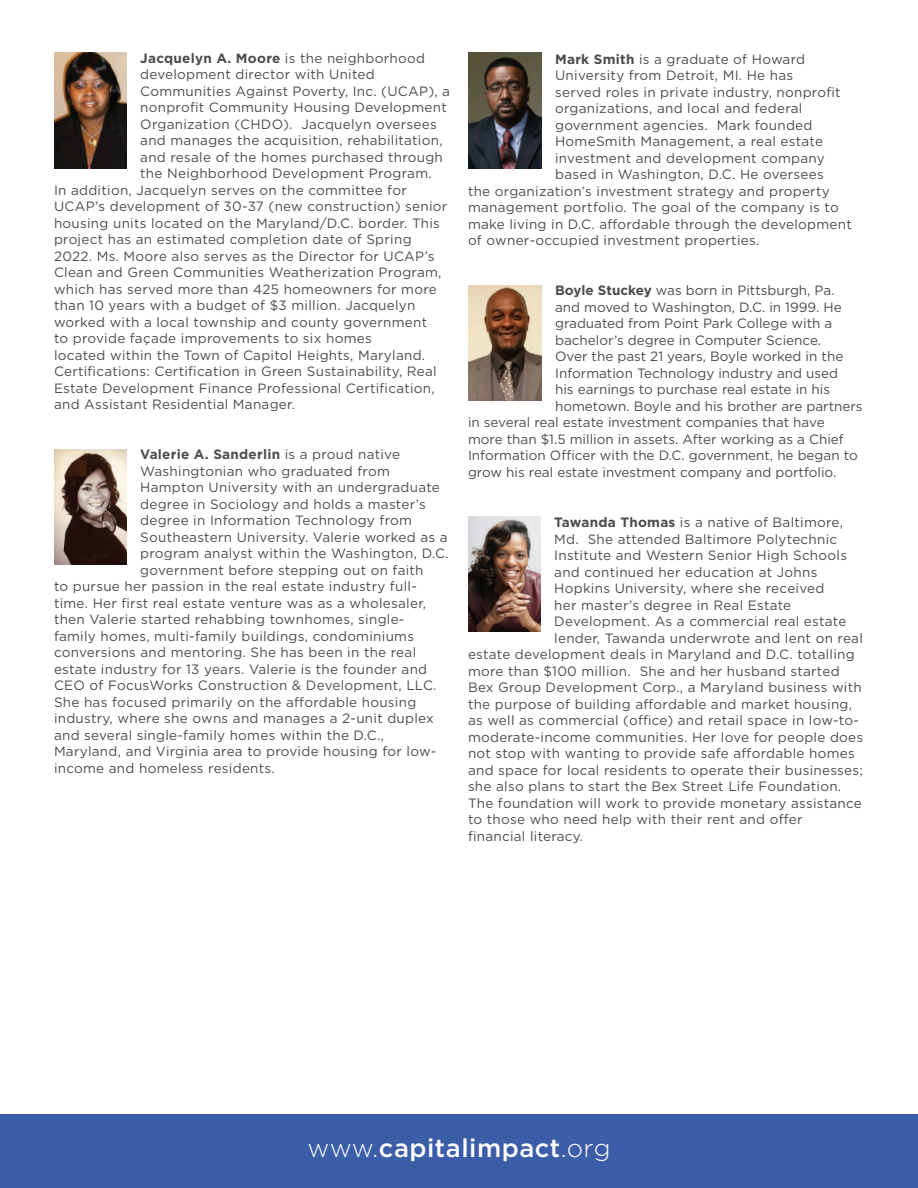
<style>
.page{position:relative;width:918px;height:1188px;background:#fff}
.page>*{position:absolute;margin:0;border:0;box-sizing:border-box;transform-origin:0 0}
.t1{font:500 25.5px "Gotham";letter-spacing:.02em;color:#fff}
.t2{font:13.5px "Gotham";letter-spacing:.02em;color:#4b4c4d}
.t3{font:13.5px "Gotham";color:#4b4c4d}
.t4{font:700 13.5px "Gotham";letter-spacing:.02em;color:#4b4c4d}
.s1{font-weight:700}
.s2{font-weight:400}
.s3{font-weight:300}
</style>
<div class="page">
<div style="left:0;top:1115px;width:918px;height:73px;background:#3c5da8"></div>
<img style="left:54px;top:53px;width:73px;height:115px">
<img style="left:54px;top:449px;width:73px;height:115px">
<img style="left:469px;top:53px;width:73px;height:115px">
<img style="left:469px;top:285px;width:73px;height:115px">
<img style="left:468px;top:516px;width:73px;height:115px">
<p class="t2" style="left:140px;top:49px;width:286px"><span class="s1">Jacquelyn A. Moore</span> is the neighborhood</p>
<p class="t2" style="left:140px;top:66px;width:236px">development director with United</p>
<p class="t2" style="left:140px;top:82px;width:311px">Communities Against Poverty, Inc. (UCAP), a</p>
<p class="t2" style="left:140px;top:99px;width:308px">nonprofit Community Housing Development</p>
<p class="t2" style="left:140px;top:115px;width:298px">Organization (CHDO). Jacquelyn oversees</p>
<p class="t2" style="left:140px;top:132px;width:304px">and manages the acquisition, rehabilitation,</p>
<p class="t2" style="left:140px;top:148px;width:304px">and resale of the homes purchased through</p>
<p class="t2" style="left:140px;top:165px;width:293px">the Neighborhood Development Program.</p>
<p class="t2" style="left:54px;top:181px;width:354px">In addition, Jacquelyn serves on the committee for</p>
<p class="t2" style="left:54px;top:198px;width:395px">UCAP’s development of 30-37 (new construction) senior</p>
<p class="t2" style="left:54px;top:214px;width:387px">housing units located on the Maryland/D.C. border. This</p>
<p class="t2" style="left:54px;top:231px;width:359px">project has an estimated completion date of Spring</p>
<p class="t2" style="left:54px;top:247px;width:382px">2022. Ms. Moore also serves as the Director for UCAP’s</p>
<p class="t2" style="left:54px;top:264px;width:389px">Clean and Green Communities Weatherization Program,</p>
<p class="t2" style="left:54px;top:280px;width:384px">which has served more than 425 homeowners for more</p>
<p class="t2" style="left:54px;top:297px;width:363px">than 10 years with a budget of $3 million. Jacquelyn</p>
<p class="t2" style="left:54px;top:313px;width:375px">worked with a local township and county government</p>
<p class="t2" style="left:54px;top:330px;width:319px">to provide façade improvements to six homes</p>
<p class="t2" style="left:54px;top:346px;width:373px">located within the Town of Capitol Heights, Maryland.</p>
<p class="t2" style="left:54px;top:363px;width:384px">Certifications: Certification in Green Sustainability, Real</p>
<p class="t2" style="left:54px;top:379px;width:382px">Estate Development Finance Professional Certification,</p>
<p class="t2" style="left:54px;top:396px;width:243px">and Assistant Residential Manager.</p>
<p class="t4" style="left:140px;top:446px;width:261px">Valerie A. Sanderlin <span class="s2">is a proud native</span></p>
<p class="t2" style="left:140px;top:462px;width:251px">Washingtonian who graduated from</p>
<p class="t2" style="left:140px;top:479px;width:301px">Hampton University with an undergraduate</p>
<p class="t2" style="left:140px;top:495px;width:287px">degree in Sociology and holds a master’s</p>
<p class="t2" style="left:140px;top:512px;width:273px">degree in Information Technology from</p>
<p class="t2" style="left:140px;top:528px;width:309px">Southeastern University. Valerie worked as a</p>
<p class="t2" style="left:140px;top:545px;width:310px">program analyst within the Washington, D.C.</p>
<p class="t2" style="left:140px;top:561px;width:285px">government before stepping out on faith</p>
<p class="t2" style="left:54px;top:578px;width:364px">to pursue her passion in the real estate industry full-</p>
<p class="t2" style="left:54px;top:594px;width:374px">time. Her first real estate venture was as a wholesaler,</p>
<p class="t2" style="left:54px;top:611px;width:352px">then Valerie started rehabbing townhomes, single-</p>
<p class="t2" style="left:54px;top:627px;width:362px">family homes, multi-family buildings, condominiums</p>
<p class="t2" style="left:54px;top:644px;width:364px">conversions and mentoring. She has been in the real</p>
<p class="t2" style="left:54px;top:660px;width:375px">estate industry for 13 years. Valerie is the founder and</p>
<p class="t2" style="left:54px;top:677px;width:384px">CEO of FocusWorks Construction &amp; Development, LLC.</p>
<p class="t2" style="left:54px;top:693px;width:364px">She has focused primarily on the affordable housing</p>
<p class="t2" style="left:54px;top:710px;width:381px">industry, where she owns and manages a 2-unit duplex</p>
<p class="t2" style="left:54px;top:726px;width:332px">and several single-family homes within the D.C.,</p>
<p class="t2" style="left:54px;top:743px;width:384px">Maryland, and Virginia area to provide housing for low-</p>
<p class="t2" style="left:54px;top:759px;width:222px">income and homeless residents.</p>
<p class="t2" style="left:555px;top:50px;width:252px"><span class="s1">Mark Smith</span> is a graduate of Howard</p>
<p class="t2" style="left:555px;top:67px;width:240px">University from Detroit, MI. He has</p>
<p class="t2" style="left:555px;top:83px;width:287px">served roles in private industry, nonprofit</p>
<p class="t2" style="left:555px;top:100px;width:249px">organizations, and local and federal</p>
<p class="t2" style="left:555px;top:116px;width:259px">government agencies. Mark founded</p>
<p class="t2" style="left:555px;top:133px;width:269px">HomeSmith Management, a real estate</p>
<p class="t2" style="left:555px;top:149px;width:271px">investment and development company</p>
<p class="t2" style="left:555px;top:166px;width:270px">based in Washington, D.C. He oversees</p>
<p class="t2" style="left:468px;top:182px;width:363px">the organization’s investment strategy and property</p>
<p class="t2" style="left:468px;top:199px;width:372px">management portfolio. The goal of the company is to</p>
<p class="t2" style="left:468px;top:215px;width:385px">make living in D.C. affordable through the development</p>
<p class="t2" style="left:468px;top:232px;width:293px">of owner-occupied investment properties.</p>
<p class="t3" style="left:555px;top:282px;width:281px"><span class="s1">Boyle Stuckey</span> was born in Pittsburgh, Pa.</p>
<p class="t3" style="left:555px;top:299px;width:288px">and moved to Washington, D.C. in 1999. He</p>
<p class="t3" style="left:555px;top:315px;width:279px">graduated from Point Park College with a</p>
<p class="t3" style="left:555px;top:332px;width:268px">bachelor’s degree in Computer Science.</p>
<p class="t3" style="left:555px;top:348px;width:290px">Over the past 21 years, Boyle worked in the</p>
<p class="t3" style="left:555px;top:365px;width:285px">Information Technology industry and used</p>
<p class="t3" style="left:555px;top:381px;width:277px">his earnings to purchase real estate in his</p>
<p class="t3" style="left:555px;top:398px;width:309px">hometown. Boyle and his brother are partners</p>
<p class="t3" style="left:468px;top:414px;width:358px">in several real estate investment companies that have</p>
<p class="t3" style="left:468px;top:431px;width:377px">more than $1.5 million in assets. After working as a Chief</p>
<p class="t3" style="left:468px;top:447px;width:391px">Information Officer with the D.C. government, he began to</p>
<p class="t3" style="left:468px;top:464px;width:370px">grow his real estate investment company and portfolio.</p>
<p class="t2" style="left:554px;top:514px;width:290px"><span class="s1">Tawanda Thomas</span> is a native of Baltimore,</p>
<p class="t2" style="left:554px;top:530px;width:285px">Md. She attended Baltimore Polytechnic</p>
<p class="t2" style="left:554px;top:547px;width:294px">Institute and Western Senior High Schools</p>
<p class="t2" style="left:554px;top:563px;width:265px">and continued her education at Johns</p>
<p class="t2" style="left:554px;top:580px;width:272px">Hopkins University, where she received</p>
<p class="t2" style="left:554px;top:596px;width:239px">her master’s degree in Real Estate</p>
<p class="t2" style="left:554px;top:613px;width:294px">Development. As a commercial real estate</p>
<p class="t2" style="left:554px;top:629px;width:310px">lender, Tawanda underwrote and lent on real</p>
<p class="t2" style="left:468px;top:646px;width:388px">estate development deals in Maryland and D.C. totalling</p>
<p class="t2" style="left:468px;top:662px;width:373px">more than $100 million. She and her husband started</p>
<p class="t2" style="left:468px;top:679px;width:395px">Bex Group Development Corp., a Maryland business with</p>
<p class="t2" style="left:468px;top:695px;width:386px">the purpose of building affordable and market housing,</p>
<p class="t2" style="left:468px;top:712px;width:392px">as well as commercial (office) and retail space in low-to-</p>
<p class="t2" style="left:468px;top:728px;width:397px">moderate-income communities. Her love for people does</p>
<p class="t2" style="left:468px;top:745px;width:388px">not stop with wanting to provide safe affordable homes</p>
<p class="t2" style="left:468px;top:761px;width:397px">and space for local residents to operate their businesses;</p>
<p class="t2" style="left:468px;top:778px;width:375px">she also plans to start the Bex Street Life Foundation.</p>
<p class="t2" style="left:468px;top:794px;width:395px">The foundation will work to provide monetary assistance</p>
<p class="t2" style="left:468px;top:811px;width:336px">to those who need help with their rent and offer</p>
<p class="t2" style="left:468px;top:827px;width:117px">financial literacy.</p>
<h1 class="t1" style="left:307px;top:1131px;width:305px"><span class="s3">www.</span>capitalimpact<span class="s3">.org</span></h1>
</div>
